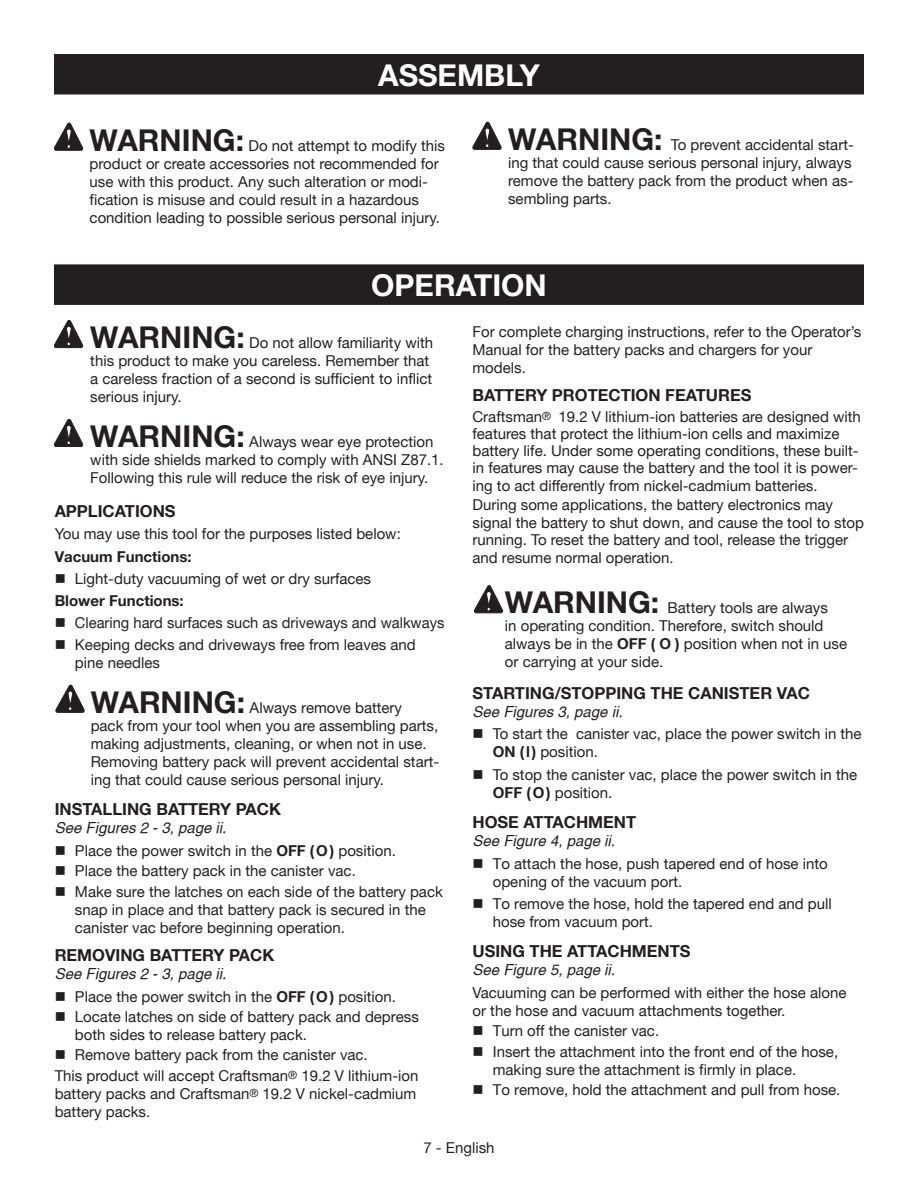
<style>
.page{position:relative;width:918px;height:1188px;background:#fff}
.page>*{position:absolute;margin:0;border:0;box-sizing:border-box;transform-origin:0 0}
.HEADING{font:700 30px "Helvetica Neue";color:#fff}
.Heading_2{font:700 16.5px "Helvetica Neue";color:#231f20}
.Heading_1__no_space{font:700 16.5px "Helvetica Neue";color:#231f20}
.Heading_no_space{font:700 16.5px "Helvetica Neue";color:#231f20}
.Warning_not_justifie{font:15px/18px "Helvetica Neue";color:#231f20}
.bullets{font:15px/18px "Helvetica Neue";color:#231f20}
.Body_text{font:15px/18px "Helvetica Neue";color:#231f20}
.Warning{font:15px/18px "Helvetica Neue";color:#231f20}
.bullet{font:15px/18px "Helvetica Neue";color:#231f20}
.steps{font:15px/18px "Helvetica Neue";color:#231f20}
.see_figure{font:italic 15px "Helvetica";color:#231f20}
.Body_text_not_justif{font:15px "Helvetica Neue";color:#231f20}
.bullets-2{font:700 15px "Helvetica Neue";color:#231f20}
.See_figure{font:italic 15px "Helvetica";color:#231f20}
.s1{font-weight:700;font-size:30px}
.s2{font-weight:700}
.s3{font-size:11.25px}
</style>
<div class="page">
<div style="left:55px;top:55px;width:808px;height:39px;background:#231f20"></div>
<div style="left:54px;top:54px;width:810px;height:40px;border:2px solid #231f20"></div>
<svg style="left:54px;top:123px;width:29px;height:28px"></svg>
<svg style="left:472px;top:122px;width:30px;height:28px"></svg>
<div style="left:55px;top:265px;width:808px;height:39px;background:#231f20"></div>
<div style="left:54px;top:264px;width:810px;height:41px;border:2px solid #231f20"></div>
<svg style="left:56px;top:685px;width:29px;height:28px"></svg>
<svg style="left:54px;top:320px;width:29px;height:28px"></svg>
<svg style="left:54px;top:419px;width:29px;height:28px"></svg>
<svg style="left:474px;top:585px;width:29px;height:28px"></svg>
<p class="HEADING" style="left:378px;top:57px;width:163px">ASSEMBLY</p>
<p class="Warning_not_justifie" style="left:90px;top:136px;width:357px"><span class="s1">WARNING:</span> Do not attempt to modify this product or create accessories not recommended for use with this product. Any such alteration or modi&shy;fication is misuse and could result in a hazardous condition leading to possible serious personal injury.</p>
<p class="Warning_not_justifie" style="left:508px;top:135px;width:347px"><span class="s1">WARNING:</span> To prevent accidental start&shy;ing that could cause serious personal injury, always remove the battery pack from the product when as&shy;sembling parts.</p>
<p class="HEADING" style="left:371px;top:267px;width:177px">OPERATION</p>
<p class="Warning_not_justifie" style="left:90px;top:334px;width:344px"><span class="s1">WARNING:</span> Do not allow familiarity with this product to make you careless. Remember that a careless fraction of a second is sufficient to inflict serious injury.</p>
<p class="Warning_not_justifie" style="left:90px;top:433px;width:355px"><span class="s1">WARNING:</span> Always wear eye protection with side shields marked to comply with ANSI Z87.1.<br>Following this rule will reduce the risk of eye injury.</p>
<p class="Heading_2" style="left:55px;top:500px;width:122px">APPLICATIONS</p>
<p class="Body_text_not_justif" style="left:55px;top:525px;width:348px">You may use this tool for the purposes listed below:</p>
<p class="bullets-2" style="left:55px;top:547px;width:138px">Vacuum Functions:</p>
<p class="bullets" style="left:55px;top:569px;width:318px">■ Light-duty vacuuming of wet or dry surfaces</p>
<p class="bullets-2" style="left:55px;top:591px;width:131px">Blower Functions:</p>
<p class="steps" style="left:55px;top:613px;width:391px">■ Clearing hard surfaces such as driveways and walkways</p>
<p class="steps" style="left:75px;top:636px;width:342px;text-indent:-20px">■ Keeping decks and driveways free from leaves and pine needles</p>
<p class="Body_text" style="left:91px;top:699px;width:350px"><span class="s1">WARNING:</span> Always remove battery<br>pack from your tool when you are assembling parts, making adjustments, cleaning, or when not in use.<br>Removing battery pack will prevent accidental start&shy;ing that could cause serious personal injury.</p>
<p class="Heading_2" style="left:55px;top:799px;width:228px">INSTALLING BATTERY PACK</p>
<p class="see_figure" style="left:55px;top:820px;width:173px">See Figures 2 - 3, page ii.</p>
<p class="bullets" style="left:55px;top:841px;width:343px">■ Place the power switch in the <span class="s2">OFF (O)</span> position.</p>
<p class="bullets" style="left:55px;top:862px;width:303px">■ Place the battery pack in the canister vac.</p>
<p class="bullets" style="left:75px;top:882px;width:369px;text-indent:-20px">■ Make sure the latches on each side of the battery pack snap in place and that battery pack is secured in the canister vac before beginning operation.</p>
<p class="Heading_2" style="left:55px;top:945px;width:221px">REMOVING BATTERY PACK</p>
<p class="see_figure" style="left:55px;top:965px;width:173px">See Figures 2 - 3, page ii.</p>
<p class="bullets" style="left:55px;top:987px;width:343px">■ Place the power switch in the <span class="s2">OFF (O)</span> position.</p>
<p class="bullets" style="left:75px;top:1007px;width:345px;text-indent:-20px">■ Locate latches on side of battery pack and depress both sides to release battery pack.</p>
<p class="bullets" style="left:55px;top:1046px;width:315px">■ Remove battery pack from the canister vac.</p>
<p class="Warning_not_justifie" style="left:55px;top:1066px;width:365px">This product will accept Craftsman<span class="s3">®</span> 19.2 V lithium-ion battery packs and Craftsman<span class="s3">®</span> 19.2 V nickel-cadmium battery packs.</p>
<p class="Body_text" style="left:472px;top:322px;width:390px">For complete charging instructions, refer to the Operator’s<br>Manual for the battery packs and chargers for your models.</p>
<p class="Heading_2" style="left:472px;top:385px;width:280px">BATTERY PROTECTION FEATURES</p>
<p class="Warning_not_justifie" style="left:472px;top:407px;width:390px;line-height:17.2px">Craftsman<span class="s3">®</span> 19.2 V lithium-ion batteries are designed with features that protect the lithium-ion cells and maximize battery life. Under some operating conditions, these built&shy;in features may cause the battery and the tool it is power&shy;ing to act differently from nickel-cadmium batteries.</p>
<p class="Body_text" style="left:472px;top:496px;width:393px;line-height:17.5px">During some applications, the battery electronics may signal the battery to shut down, and cause the tool to stop running. To reset the battery and tool, release the trigger and resume normal operation.</p>
<p class="Warning" style="left:505px;top:599px;width:344px"><span class="s1">WARNING:</span> Battery tools are always<br>in operating condition. Therefore, switch should always be in the <span class="s2">OFF ( O )</span> position when not in use or carrying at your side.</p>
<p class="Heading_1__no_space" style="left:472px;top:682px;width:339px">STARTING/STOPPING THE CANISTER VAC</p>
<p class="See_figure" style="left:472px;top:703px;width:152px">See Figures 3, page ii.</p>
<p class="bullet" style="left:493px;top:725px;width:370px;text-indent:-20px">■ To start the canister vac, place the power switch in the<br><span class="s2">ON (l)</span> position.</p>
<p class="bullet" style="left:493px;top:765px;width:366px;text-indent:-20px">■ To stop the canister vac, place the power switch in the<br><span class="s2">OFF (O)</span> position.</p>
<p class="Heading_no_space" style="left:472px;top:812px;width:165px">HOSE ATTACHMENT</p>
<p class="see_figure" style="left:472px;top:832px;width:144px">See Figure 4, page ii.</p>
<p class="bullets" style="left:493px;top:854px;width:337px;text-indent:-20px">■ To attach the hose, push tapered end of hose into opening of the vacuum port.</p>
<p class="bullets" style="left:493px;top:895px;width:340px;text-indent:-20px">■ To remove the hose, hold the tapered end and pull hose from vacuum port.</p>
<p class="Heading_2" style="left:472px;top:941px;width:220px">USING THE ATTACHMENTS</p>
<p class="see_figure" style="left:472px;top:962px;width:144px">See Figure 5, page ii.</p>
<p class="Body_text" style="left:472px;top:983px;width:375px">Vacuuming can be performed with either the hose alone or the hose and vacuum attachments together.</p>
<p class="bullets" style="left:472px;top:1022px;width:188px">■ Turn off the canister vac.</p>
<p class="bullets" style="left:493px;top:1042px;width:347px;text-indent:-20px">■ Insert the attachment into the front end of the hose, making sure the attachment is firmly in place.</p>
<p class="bullets" style="left:472px;top:1081px;width:369px">■ To remove, hold the attachment and pull from hose.</p>
<p class="Warning_not_justifie" style="left:423px;top:1138px;width:73px">7 - English</p>
</div>
